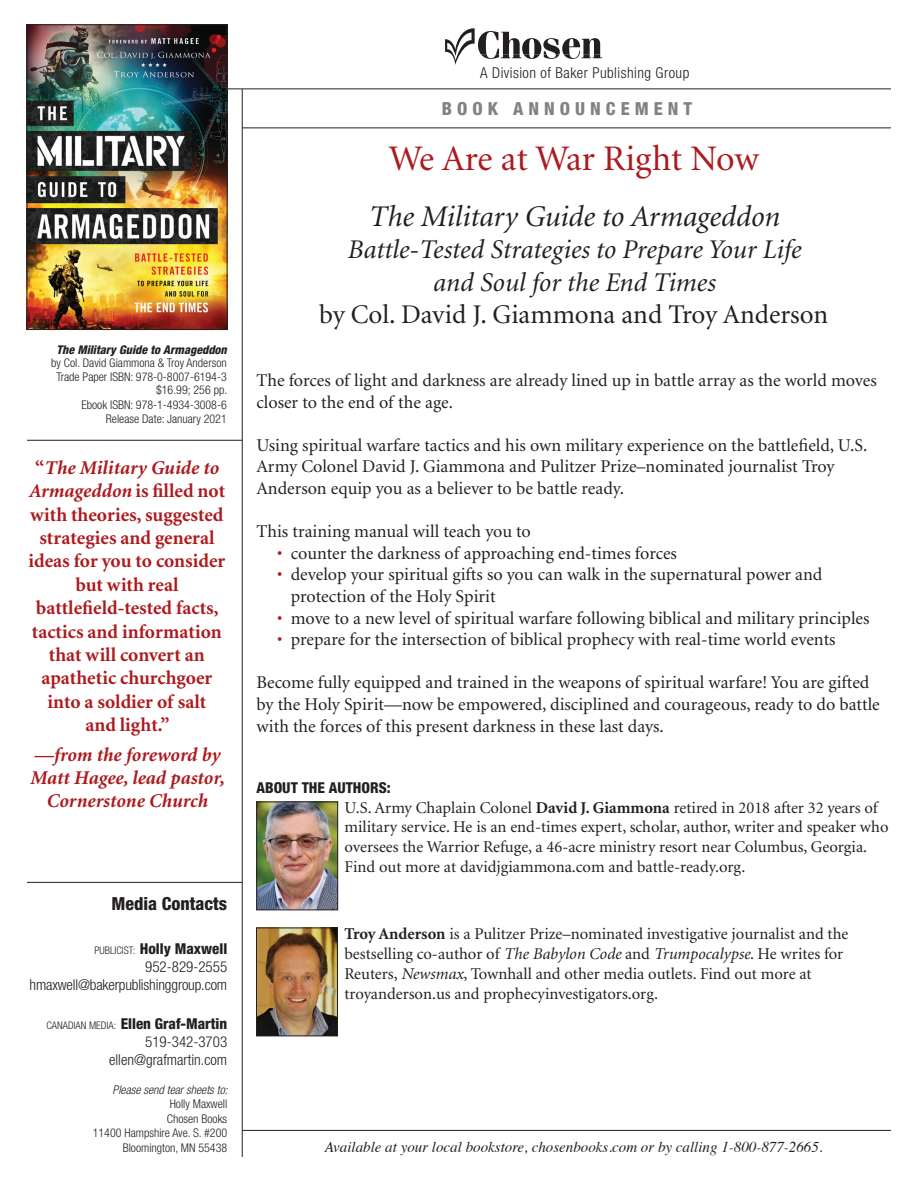
<style>
.page{position:relative;width:918px;height:1188px;background:#fff}
.page>*{position:absolute;margin:0;border:0;box-sizing:border-box;transform-origin:0 0}
.Head_1{font:36px "Minion";letter-spacing:-.005em;color:#ac1a1e}
.Head_2{font:italic 30px "Minion";color:#231f20}
.Head_2-2{font:italic 27px "Minion";color:#231f20}
.Head_2-3{font:27px "Minion";color:#231f20}
.t1{font:700 19.5px/23.4px "Minion";color:#ac1a1e;text-align:center}
.Quote_Author{font:italic 700 19.5px/23.4px "Minion";color:#ac1a1e;text-align:center}
.Body_text{font:18px/21.6px "Minion";color:#231f20}
.t2{font:800 condensed 18px "Helvetica Neue";letter-spacing:.28em;color:#808285}
.t3{font:800 condensed 18px "Helvetica Neue";color:#231f20}
.Body_text-2{font:16.5px/19.8px "Minion";color:#231f20}
.t4{font:300 condensed 15px "Helvetica Neue";color:#231f20}
.t5{font:italic 15px "Times";color:#231f20}
.About_the_Author_Hea{font:800 condensed 15px "Helvetica Neue";color:#231f20}
.t6{font:300 condensed 15px "Helvetica Neue";letter-spacing:.03em;color:#231f20}
.Book_ID{font:300 condensed 12px "Helvetica Neue";color:#231f20}
.Book_Title{font:300 condensed 12px "Helvetica Neue";color:#231f20}
.Book_Title-2{font:italic 800 condensed 12px "Helvetica Neue";color:#231f20}
.t7{font:italic 300 condensed 12px "Helvetica Neue";color:#231f20}
.s1{font-style:italic}
.s2{font-weight:300;font-size:10.5px}
.s3{color:#ac1a1e}
.s4{font-weight:700}
</style>
<div class="page">
<hr style="left:242px;top:89px;width:1px;height:1068px;background:#231f20">
<hr style="left:242px;top:1130px;width:649px;height:1px;background:#231f20">
<hr style="left:227px;top:89px;width:664px;height:1px;background:#231f20">
<hr style="left:242px;top:128px;width:649px;height:1px;background:#231f20">
<svg style="left:445px;top:28px;width:157px;height:37px"></svg>
<hr style="left:27px;top:882px;width:215px;height:1px;background:#231f20">
<hr style="left:27px;top:440px;width:215px;height:1px;background:#231f20">
<img style="left:29px;top:27px;width:196px;height:301px">
<div style="left:27px;top:25px;width:200px;height:305px;border:1px solid #231f20"></div>
<img style="left:258px;top:930px;width:78px;height:104px">
<div style="left:256px;top:928px;width:82px;height:108px;border:1px solid #231f20"></div>
<img style="left:258px;top:804px;width:78px;height:104px">
<div style="left:256px;top:802px;width:82px;height:108px;border:1px solid #231f20"></div>
<p class="Book_Title-2" style="left:57px;top:342px;width:172px">The Military Guide to Armageddon</p>
<p class="Book_Title" style="left:51px;top:356px;width:177px">by Col. David Giammona &amp; Troy Anderson</p>
<p class="Book_ID" style="left:56px;top:370px;width:172px">Trade Paper ISBN: 978-0-8007-6194-3</p>
<p class="Book_ID" style="left:156px;top:383px;width:73px">$16.99; 256 pp.</p>
<p class="Book_ID" style="left:82px;top:398px;width:147px">Ebook ISBN: 978-1-4934-3008-6</p>
<p class="Book_ID" style="left:106px;top:412px;width:122px">Release Date: January 2021</p>
<p class="t1" style="left:29px;top:456px;width:198px">“<span class="s1">The Military Guide to<br>Armageddon</span> is filled not with theories, suggested strategies and general ideas for you to consider but with real battlefield-tested facts, tactics and information that will convert an apathetic churchgoer into a soldier of salt<br>and light.”</p>
<p class="Quote_Author" style="left:30px;top:743px;width:196px">—from the foreword by<br>Matt Hagee, lead pastor,<br>Cornerstone Church</p>
<p class="t3" style="left:112px;top:893px;width:117px">Media Contacts</p>
<p class="About_the_Author_Hea" style="left:95px;top:939px;width:134px"><span class="s2">PUBLICIST:</span> Holly Maxwell</p>
<p class="t4" style="left:145px;top:958px;width:83px">952-829-2555</p>
<p class="t4" style="left:30px;top:976px;width:199px">hmaxwell@bakerpublishinggroup.com</p>
<p class="About_the_Author_Hea" style="left:46px;top:1014px;width:182px"><span class="s2">CANADIAN MEDIA:</span> Ellen Graf-Martin</p>
<p class="t4" style="left:145px;top:1033px;width:83px">519-342-3703</p>
<p class="t4" style="left:109px;top:1051px;width:120px">ellen@grafmartin.com</p>
<p class="t7" style="left:113px;top:1083px;width:117px">Please send tear sheets to:</p>
<p class="Book_ID" style="left:170px;top:1097px;width:59px">Holly Maxwell</p>
<p class="Book_ID" style="left:167px;top:1112px;width:62px">Chosen Books</p>
<p class="Book_ID" style="left:93px;top:1126px;width:136px">11400 Hampshire Ave. S. #200</p>
<p class="Book_ID" style="left:123px;top:1140px;width:106px">Bloomington, MN 55438</p>
<p class="t6" style="left:480px;top:64px;width:211px">A Division of Baker Publishing Group</p>
<p class="t2" style="left:442px;top:97px;width:252px">BOOK ANNOUNCEMENT</p>
<p class="Head_1" style="left:389px;top:141px;width:372px">We Are at War Right Now</p>
<p class="Head_2" style="left:368px;top:202px;width:413px">The Military Guide to Armageddon</p>
<p class="Head_2-2" style="left:347px;top:236px;width:455px">Battle-Tested Strategies to Prepare Your Life</p>
<p class="Head_2-2" style="left:433px;top:269px;width:284px">and Soul for the End Times</p>
<p class="Head_2-3" style="left:319px;top:301px;width:511px">by Col. David J. Giammona and Troy Anderson</p>
<p class="Body_text" style="left:256px;top:370px;width:622px">The forces of light and darkness are already lined up in battle array as the world moves closer to the end of the age.</p>
<p class="Body_text" style="left:256px;top:435px;width:612px">Using spiritual warfare tactics and his own military experience on the battlefield, U.S.<br>Army Colonel David J. Giammona and Pulitzer Prize–nominated journalist Troy<br>Anderson equip you as a believer to be battle ready.</p>
<p class="Body_text" style="left:256px;top:521px;width:276px">This training manual will teach you to</p>
<p class="Body_text" style="left:277px;top:543px;width:401px"><span class="s3">•</span> counter the darkness of approaching end-times forces</p>
<p class="Body_text" style="left:291px;top:565px;width:533px;text-indent:-14px"><span class="s3">•</span> develop your spiritual gifts so you can walk in the supernatural power and protection of the Holy Spirit</p>
<p class="Body_text" style="left:277px;top:608px;width:594px"><span class="s3">•</span> move to a new level of spiritual warfare following biblical and military principles</p>
<p class="Body_text" style="left:277px;top:629px;width:560px"><span class="s3">•</span> prepare for the intersection of biblical prophecy with real-time world events</p>
<p class="Body_text" style="left:256px;top:673px;width:625px">Become fully equipped and trained in the weapons of spiritual warfare! You are gifted by the Holy Spirit—now be empowered, disciplined and courageous, ready to do battle with the forces of this present darkness in these last days.</p>
<p class="About_the_Author_Hea" style="left:256px;top:778px;width:136px">ABOUT THE AUTHORS:</p>
<p class="Body_text-2" style="left:345px;top:798px;width:545px">U.S. Army Chaplain Colonel <span class="s4">David J. Giammona</span> retired in 2018 after 32 years of military service. He is an end-times expert, scholar, author, writer and speaker who oversees the Warrior Refuge, a 46-acre ministry resort near Columbus, Georgia.<br>Find out more at davidjgiammona.com and battle-ready.org.</p>
<p class="Body_text-2" style="left:344px;top:925px;width:506px"><span class="s4">Troy Anderson</span> is a Pulitzer Prize–nominated investigative journalist and the bestselling co-author of <span class="s1">The Babylon Code</span> and <span class="s1">Trumpocalypse</span>. He writes for Reuters, <span class="s1">Newsmax</span>, Townhall and other media outlets. Find out more at troyanderson.us and prophecyinvestigators.org.</p>
<p class="t5" style="left:325px;top:1134px;width:499px">Available at your local bookstore, chosenbooks.com or by calling 1-800-877-2665.</p>
</div>
